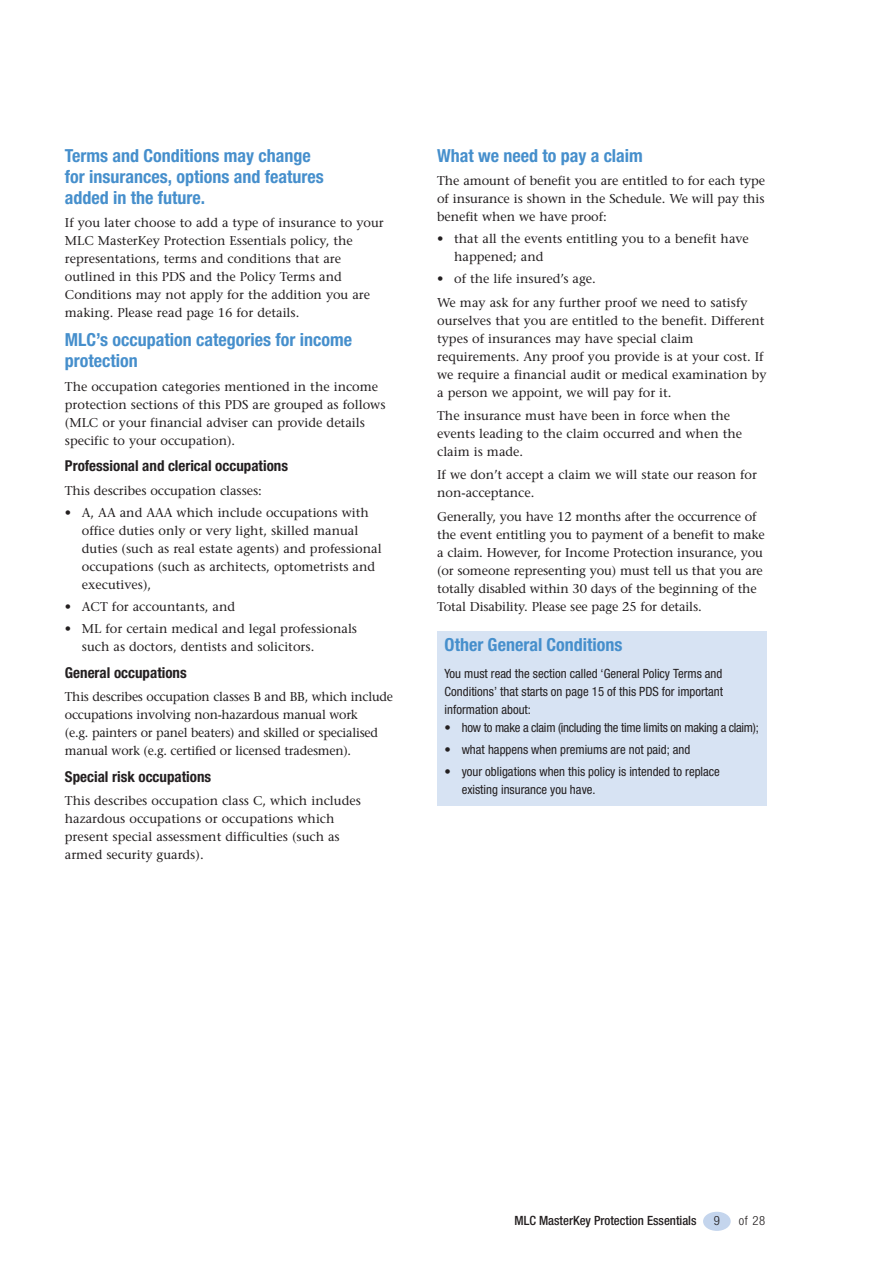
<style>
.page{position:relative;width:893px;height:1263px;background:#fff}
.page>*{position:absolute;margin:0;border:0;box-sizing:border-box;transform-origin:0 0}
.t1{font:700 condensed 18px/21px "Helvetica Neue";color:#468fcc}
.t2{font:700 condensed 15px "Helvetica Neue";color:#231f20}
.t3{font:12.75px/18px "Stone Serif";color:#231f20}
.t4{font:condensed 12.75px/18px "Helvetica Neue";color:#231f20;text-align:justify}
.t5{font:condensed 12.75px "Helvetica Neue";letter-spacing:-.02em;color:#231f20}
.t6{font:500 condensed 12.75px "Helvetica Neue";color:#231f20}
.t7{font:300 condensed 12.75px "Helvetica Neue";color:#231f20}
</style>
<div class="page">
<div style="left:703px;top:1212px;width:27px;height:19px;background:#c4d5ed;border-radius:50%"></div>
<div style="left:437px;top:631px;width:329px;height:174px;background:#d7e3f3"></div>
<h1 class="t1" style="left:65px;top:146px;width:260px">Terms and Conditions may change for insurances, options and features added in the future.</h1>
<p class="t3" style="left:65px;top:215px;width:320px">If you later choose to add a type of insurance to your MLC MasterKey Protection Essentials policy, the representations, terms and conditions that are outlined in this PDS and the Policy Terms and Conditions may not apply for the addition you are making. Please read page 16 for details.</p>
<h1 class="t1" style="left:65px;top:331px;width:288px">MLC’s occupation categories for income protection</h1>
<p class="t3" style="left:65px;top:379px;width:322px">The occupation categories mentioned in the income protection sections of this PDS are grouped as follows (MLC or your financial adviser can provide details specific to your occupation).</p>
<p class="t2" style="left:65px;top:461px;width:225px">Professional and clerical occupations</p>
<p class="t3" style="left:65px;top:483px;width:198px">This describes occupation classes:</p>
<p class="t3" style="left:82px;top:505px;width:301px;text-indent:-17px">• A, AA and AAA which include occupations with office duties only or very light, skilled manual duties (such as real estate agents) and professional occupations (such as architects, optometrists and executives),</p>
<p class="t3" style="left:65px;top:599px;width:172px">• ACT for accountants, and</p>
<p class="t3" style="left:82px;top:621px;width:277px;text-indent:-17px">• ML for certain medical and legal professionals such as doctors, dentists and solicitors.</p>
<p class="t2" style="left:65px;top:667px;width:123px">General occupations</p>
<p class="t3" style="left:65px;top:689px;width:329px">This describes occupation classes B and BB, which include occupations involving non-hazardous manual work<br>(e.g. painters or panel beaters) and skilled or specialised manual work (e.g. certified or licensed tradesmen).</p>
<p class="t2" style="left:65px;top:771px;width:148px">Special risk occupations</p>
<p class="t3" style="left:65px;top:793px;width:297px">This describes occupation class C, which includes hazardous occupations or occupations which present special assessment difficulties (such as armed security guards).</p>
<h1 class="t1" style="left:437px;top:146px;width:207px">What we need to pay a claim</h1>
<p class="t3" style="left:437px;top:173px;width:329px;text-align:justify">The amount of benefit you are entitled to for each type of insurance is shown in the Schedule. We will pay this benefit when we have proof:</p>
<p class="t3" style="left:454px;top:231px;width:296px;text-indent:-17px">• that all the events entitling you to a benefit have happened; and</p>
<p class="t3" style="left:437px;top:269px;width:312px;line-height:23.2px">• of the life insured’s age.<br>We may ask for any further proof we need to satisfy</p>
<p class="t3" style="left:437px;top:313px;width:331px">ourselves that you are entitled to the benefit. Different types of insurances may have special claim requirements. Any proof you provide is at your cost. If we require a financial audit or medical examination by a person we appoint, we will pay for it.</p>
<p class="t3" style="left:437px;top:408px;width:306px">The insurance must have been in force when the events leading to the claim occurred and when the claim is made.</p>
<p class="t3" style="left:437px;top:467px;width:321px">If we don’t accept a claim we will state our reason for non-acceptance.</p>
<p class="t3" style="left:437px;top:509px;width:329px">Generally, you have 12 months after the occurrence of the event entitling you to payment of a benefit to make a claim. However, for Income Protection insurance, you (or someone representing you) must tell us that you are totally disabled within 30 days of the beginning of the Total Disability. Please see page 25 for details.</p>
<h1 class="t1" style="left:444px;top:636px;width:179px">Other General Conditions</h1>
<p class="t4" style="left:444px;top:665px;width:280px">You must read the section called ‘General Policy Terms and Conditions’ that starts on page 15 of this PDS for important information about:</p>
<p class="t5" style="left:444px;top:723px;width:315px">• how to make a claim (including the time limits on making a claim);</p>
<p class="t4" style="left:444px;top:742px;width:247px">• what happens when premiums are not paid; and</p>
<p class="t4" style="left:461px;top:764px;width:260px;text-indent:-17px">• your obligations when this policy is intended to replace existing insurance you have.</p>
<p class="t6" style="left:514px;top:1216px;width:183px">MLC MasterKey Protection Essentials</p>
<p class="t7" style="left:713px;top:1216px;width:8px">9</p>
<p class="t7" style="left:738px;top:1216px;width:28px">of 28</p>
</div>
